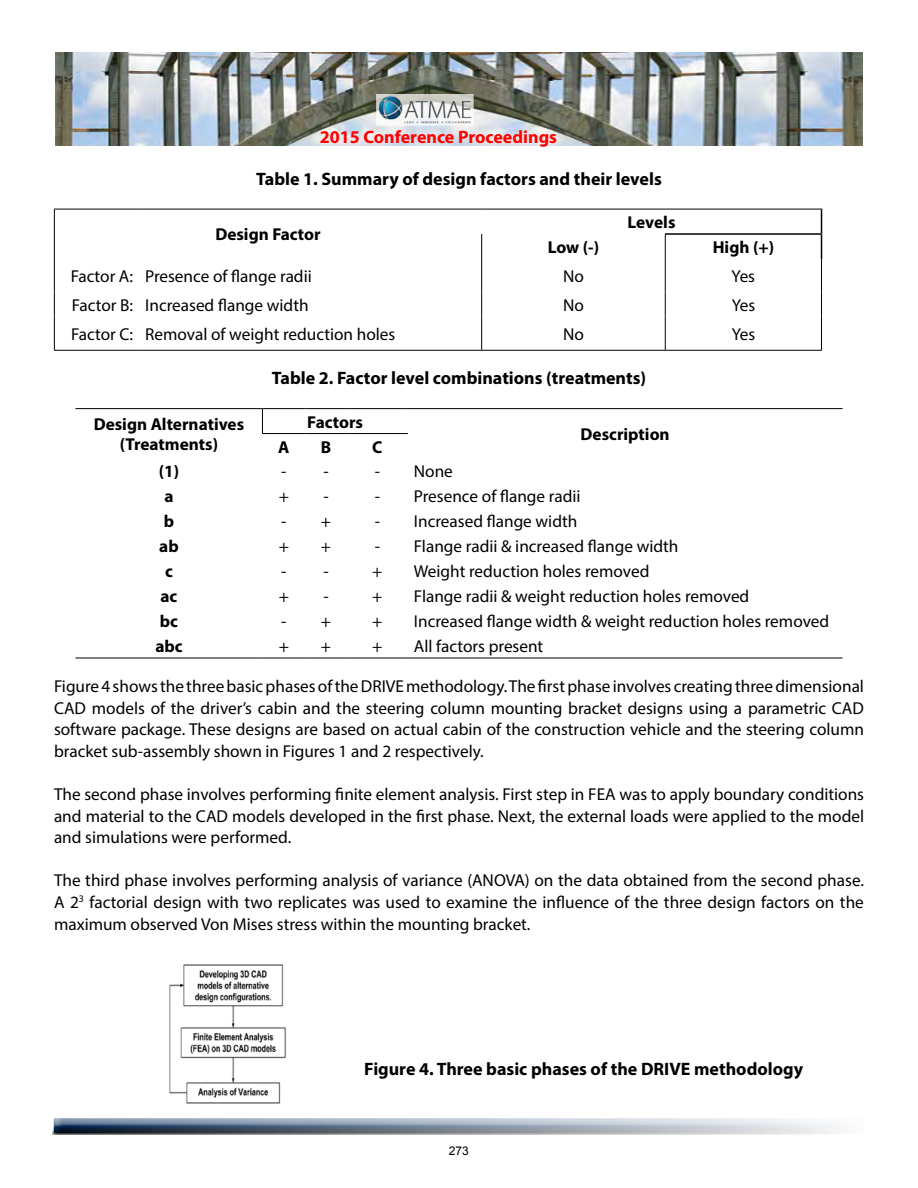
<style>
.page{position:relative;width:918px;height:1188px;background:#fff}
.page>*{position:absolute;margin:0;border:0;box-sizing:border-box;transform-origin:0 0}
.t1{font:700 18px "Myriad Pro";color:#000}
.t2{font:700 18px "Myriad Pro";color:#f00}
.t3{font:17.25px/21.6px "Myriad Pro";color:#000;text-align:justify}
.t4{font:700 17.25px/20.7px "Myriad Pro";color:#000;text-align:center}
.t5{font:12px "Arial";color:#000}
</style>
<div class="page">
<div style="left:46px;top:1109px;width:831px;height:27px;background:#000;opacity:.75"></div>
<img style="left:55px;top:53px;width:807px;height:93px">
<svg style="left:376px;top:94px;width:3px;height:32px"></svg>
<img style="left:379px;top:94px;width:95px;height:32px">
<hr style="left:665px;top:233px;width:157px;height:2px;background:#000">
<svg style="left:821px;top:210px;width:1px;height:49px"></svg>
<svg style="left:54px;top:210px;width:1px;height:49px"></svg>
<hr style="left:54px;top:209px;width:85px;height:1px;background:#000">
<hr style="left:139px;top:209px;width:343px;height:1px;background:#000">
<hr style="left:482px;top:209px;width:183px;height:1px;background:#000">
<hr style="left:665px;top:209px;width:157px;height:1px;background:#000">
<svg style="left:481px;top:234px;width:1px;height:25px"></svg>
<svg style="left:665px;top:235px;width:1px;height:24px"></svg>
<hr style="left:54px;top:259px;width:1px;height:33px;background:#000">
<hr style="left:481px;top:259px;width:1px;height:33px;background:#000">
<hr style="left:665px;top:259px;width:1px;height:33px;background:#000">
<hr style="left:821px;top:259px;width:1px;height:33px;background:#000">
<svg style="left:54px;top:292px;width:1px;height:25px"></svg>
<svg style="left:481px;top:292px;width:1px;height:25px"></svg>
<svg style="left:665px;top:292px;width:1px;height:25px"></svg>
<svg style="left:821px;top:292px;width:1px;height:25px"></svg>
<hr style="left:54px;top:317px;width:1px;height:33px;background:#000">
<hr style="left:54px;top:350px;width:85px;height:1px;background:#000">
<hr style="left:139px;top:350px;width:343px;height:1px;background:#000">
<hr style="left:482px;top:350px;width:183px;height:1px;background:#000">
<hr style="left:665px;top:350px;width:157px;height:1px;background:#000">
<hr style="left:481px;top:317px;width:1px;height:33px;background:#000">
<hr style="left:665px;top:317px;width:1px;height:33px;background:#000">
<hr style="left:821px;top:317px;width:1px;height:33px;background:#000">
<svg style="left:262px;top:409px;width:1px;height:24px"></svg>
<hr style="left:75px;top:408px;width:187px;height:1px;background:#000">
<hr style="left:262px;top:408px;width:43px;height:1px;background:#000">
<hr style="left:305px;top:408px;width:42px;height:1px;background:#000">
<hr style="left:347px;top:408px;width:61px;height:1px;background:#000">
<hr style="left:408px;top:408px;width:435px;height:1px;background:#000">
<hr style="left:262px;top:433px;width:43px;height:1px;background:#000">
<hr style="left:305px;top:433px;width:42px;height:1px;background:#000">
<hr style="left:347px;top:433px;width:61px;height:1px;background:#000">
<hr style="left:75px;top:658px;width:187px;height:1px;background:#000">
<hr style="left:262px;top:658px;width:43px;height:1px;background:#000">
<hr style="left:305px;top:658px;width:42px;height:1px;background:#000">
<hr style="left:347px;top:658px;width:61px;height:1px;background:#000">
<hr style="left:408px;top:658px;width:435px;height:1px;background:#000">
<img style="left:115px;top:964px;width:209px;height:151px">
<p class="t2" style="left:320px;top:125px;width:239px">2015 Conference Proceedings</p>
<p class="t1" style="left:256px;top:167px;width:407px">Table 1. Summary of design factors and their levels</p>
<p class="t4" style="left:215px;top:224px;width:107px">Design Factor</p>
<p class="t4" style="left:628px;top:211px;width:49px">Levels</p>
<p class="t4" style="left:548px;top:236px;width:53px">Low (-)</p>
<p class="t4" style="left:713px;top:236px;width:63px">High (+)</p>
<p class="t3" style="left:71px;top:265px;width:243px">Factor A: Presence of flange radii</p>
<p class="t3" style="left:563px;top:265px;width:22px">No</p>
<p class="t3" style="left:732px;top:265px;width:25px">Yes</p>
<p class="t3" style="left:72px;top:294px;width:238px">Factor B: Increased flange width</p>
<p class="t3" style="left:563px;top:294px;width:22px">No</p>
<p class="t3" style="left:732px;top:294px;width:25px">Yes</p>
<p class="t3" style="left:71px;top:323px;width:326px">Factor C: Removal of weight reduction holes</p>
<p class="t3" style="left:563px;top:323px;width:22px">No</p>
<p class="t3" style="left:732px;top:323px;width:25px">Yes</p>
<p class="t1" style="left:272px;top:366px;width:376px">Table 2. Factor level combinations (treatments)</p>
<p class="t4" style="left:94px;top:413px;width:152px">Design Alternatives (Treatments)</p>
<p class="t4" style="left:307px;top:411px;width:57px">Factors</p>
<p class="t4" style="left:581px;top:423px;width:91px">Description</p>
<p class="t4" style="left:278px;top:436px;width:13px">A</p>
<p class="t4" style="left:321px;top:436px;width:12px">B</p>
<p class="t4" style="left:372px;top:436px;width:12px">C</p>
<p class="t4" style="left:159px;top:461px;width:22px">(1)</p>
<p class="t3" style="left:281px;top:461px;width:49px">- -</p>
<p class="t3" style="left:375px;top:461px;width:80px">- None</p>
<p class="t4" style="left:164px;top:486px;width:11px">a</p>
<p class="t3" style="left:279px;top:486px;width:12px">+</p>
<p class="t3" style="left:323px;top:486px;width:7px">-</p>
<p class="t3" style="left:375px;top:486px;width:207px">- Presence of flange radii</p>
<p class="t4" style="left:164px;top:511px;width:12px">b</p>
<p class="t3" style="left:281px;top:510px;width:51px">- +</p>
<p class="t3" style="left:375px;top:510px;width:204px">- Increased flange width</p>
<p class="t4" style="left:159px;top:536px;width:21px">ab</p>
<p class="t3" style="left:279px;top:535px;width:12px">+</p>
<p class="t3" style="left:321px;top:535px;width:12px">+</p>
<p class="t3" style="left:375px;top:535px;width:305px">- Flange radii &amp; increased flange width</p>
<p class="t4" style="left:165px;top:560px;width:9px">c</p>
<p class="t3" style="left:281px;top:560px;width:49px">- -</p>
<p class="t3" style="left:372px;top:560px;width:12px">+</p>
<p class="t3" style="left:414px;top:560px;width:237px">Weight reduction holes removed</p>
<p class="t4" style="left:161px;top:585px;width:18px">ac</p>
<p class="t3" style="left:279px;top:585px;width:12px">+</p>
<p class="t3" style="left:323px;top:585px;width:7px">-</p>
<p class="t3" style="left:372px;top:585px;width:12px">+</p>
<p class="t3" style="left:414px;top:585px;width:337px">Flange radii &amp; weight reduction holes removed</p>
<p class="t4" style="left:160px;top:610px;width:20px">bc</p>
<p class="t3" style="left:281px;top:610px;width:51px">- +</p>
<p class="t3" style="left:372px;top:610px;width:12px">+</p>
<p class="t3" style="left:414px;top:610px;width:417px">Increased flange width &amp; weight reduction holes removed</p>
<p class="t4" style="left:155px;top:635px;width:29px">abc</p>
<p class="t3" style="left:279px;top:635px;width:12px">+</p>
<p class="t3" style="left:321px;top:635px;width:12px">+</p>
<p class="t3" style="left:372px;top:635px;width:12px">+</p>
<p class="t3" style="left:414px;top:635px;width:131px">All factors present</p>
<p class="t3" style="left:54px;top:675px;width:812px">Figure 4 shows the three basic phases of the DRIVE methodology. The first phase involves creating three dimensional CAD models of the driver’s cabin and the steering column mounting bracket designs using a parametric CAD software package. These designs are based on actual cabin of the construction vehicle and the steering column bracket sub-assembly shown in Figures 1 and 2 respectively.</p>
<p class="t3" style="left:54px;top:783px;width:812px">The second phase involves performing finite element analysis. First step in FEA was to apply boundary conditions and material to the CAD models developed in the first phase. Next, the external loads were applied to the model and simulations were performed.</p>
<p class="t3" style="left:54px;top:870px;width:812px">The third phase involves performing analysis of variance (ANOVA) on the data obtained from the second phase.<br>A 2<sup>3</sup> factorial design with two replicates was used to examine the influence of the three design factors on the maximum observed Von Mises stress within the mounting bracket.</p>
<p class="t1" style="left:364px;top:1057px;width:440px">Figure 4. Three basic phases of the DRIVE methodology</p>
<p class="t5" style="left:449px;top:1143px;width:22px">273</p>
</div>
